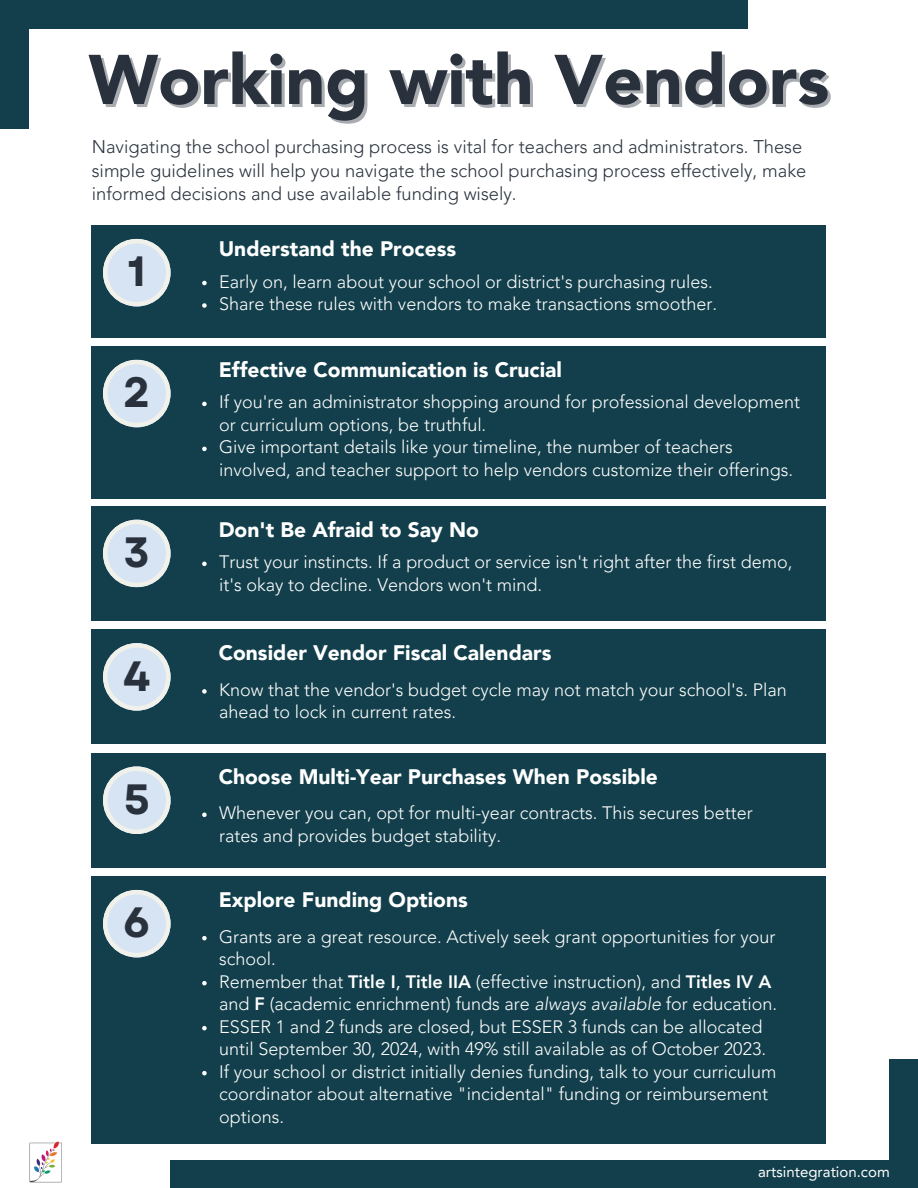
<style>
.page{position:relative;width:918px;height:1188px;background:#fff}
.page>*{position:absolute;margin:0;border:0;box-sizing:border-box;transform-origin:0 0}
.t1{font:900 69.45px "Avenir LT Pro";color:#29313c}
.t2{font:700 42.3px "Garet";color:#29313c}
.t3{font:900 21px "Avenir LT Pro";color:#fff}
.t4{font:300 18.3px/23.7px "Avenir LT Pro";color:#29313c}
.t5{font:300 18px/22.5px "Avenir LT Pro";color:#fff}
.t6{font:15px "Avenir LT Pro";color:#fff}
.s1{font-weight:800}
.s2{font-weight:400}
.s3{font-style:italic}
</style>
<div class="page">
<div style="left:92px;top:225px;width:734px;height:113px;background:#123f4b"></div>
<div style="left:0;top:0;width:747px;height:28px;background:#123f4b"></div>
<svg style="left:103px;top:239px;width:68px;height:67px"></svg>
<div style="left:0;top:0;width:28px;height:129px;background:#123f4b"></div>
<div style="left:171px;top:1160px;width:747px;height:28px;background:#123f4b"></div>
<div style="left:890px;top:1060px;width:28px;height:128px;background:#123f4b"></div>
<div style="left:92px;top:346px;width:734px;height:152px;background:#123f4b"></div>
<svg style="left:103px;top:360px;width:68px;height:67px"></svg>
<div style="left:92px;top:506px;width:734px;height:115px;background:#123f4b"></div>
<svg style="left:103px;top:520px;width:68px;height:67px"></svg>
<div style="left:92px;top:630px;width:734px;height:114px;background:#123f4b"></div>
<svg style="left:103px;top:643px;width:68px;height:68px"></svg>
<div style="left:92px;top:753px;width:734px;height:114px;background:#123f4b"></div>
<svg style="left:103px;top:766px;width:68px;height:68px"></svg>
<div style="left:92px;top:876px;width:734px;height:267px;background:#123f4b"></div>
<svg style="left:103px;top:890px;width:68px;height:67px"></svg>
<img style="left:29px;top:1141px;width:33px;height:42px">
<svg style="left:202px;top:281px;width:5px;height:4px"></svg>
<svg style="left:202px;top:303px;width:5px;height:5px"></svg>
<svg style="left:202px;top:402px;width:5px;height:4px"></svg>
<svg style="left:202px;top:447px;width:5px;height:4px"></svg>
<svg style="left:202px;top:562px;width:5px;height:4px"></svg>
<svg style="left:202px;top:689px;width:5px;height:5px"></svg>
<svg style="left:202px;top:813px;width:5px;height:4px"></svg>
<svg style="left:202px;top:936px;width:5px;height:4px"></svg>
<svg style="left:202px;top:981px;width:5px;height:4px"></svg>
<svg style="left:202px;top:1026px;width:5px;height:4px"></svg>
<svg style="left:202px;top:1071px;width:5px;height:4px"></svg>
<p class="t1" style="left:89px;top:51px;width:742px">Working with Vendors</p>
<p class="t4" style="left:92px;top:137px;width:716px">Navigating the school purchasing process is vital for teachers and administrators. These simple guidelines will help you navigate the school purchasing process effectively, make informed decisions and use available funding wisely.</p>
<p class="t2" style="left:128px;top:241px;width:20px">1</p>
<p class="t2" style="left:123px;top:362px;width:29px">2</p>
<p class="t2" style="left:124px;top:522px;width:28px">3</p>
<p class="t2" style="left:123px;top:646px;width:29px">4</p>
<p class="t2" style="left:124px;top:769px;width:28px">5</p>
<p class="t2" style="left:123px;top:892px;width:29px">6</p>
<p class="t3" style="left:219px;top:240px;width:239px">Understand the Process</p>
<p class="t5" style="left:219px;top:272px;width:495px">Early on, learn about your school or district's purchasing rules.</p>
<p class="t5" style="left:219px;top:294px;width:499px">Share these rules with vendors to make transactions smoother.</p>
<p class="t3" style="left:219px;top:361px;width:345px">Effective Communication is Crucial</p>
<p class="t5" style="left:219px;top:393px;width:583px">If you're an administrator shopping around for professional development or curriculum options, be truthful.</p>
<p class="t5" style="left:219px;top:438px;width:575px">Give important details like your timeline, the number of teachers involved, and teacher support to help vendors customize their offerings.</p>
<p class="t3" style="left:219px;top:521px;width:262px">Don't Be Afraid to Say No</p>
<p class="t5" style="left:219px;top:552px;width:575px">Trust your instincts. If a product or service isn't right after the first demo, it's okay to decline. Vendors won't mind.</p>
<p class="t3" style="left:219px;top:644px;width:334px">Consider Vendor Fiscal Calendars</p>
<p class="t5" style="left:219px;top:680px;width:569px">Know that the vendor's budget cycle may not match your school's. Plan ahead to lock in current rates.</p>
<p class="t3" style="left:219px;top:768px;width:441px">Choose Multi-Year Purchases When Possible</p>
<p class="t5" style="left:219px;top:803px;width:535px">Whenever you can, opt for multi-year contracts. This secures better rates and provides budget stability.</p>
<p class="t3" style="left:219px;top:891px;width:251px">Explore Funding Options</p>
<p class="t5" style="left:219px;top:927px;width:558px">Grants are a great resource. Actively seek grant opportunities for your school.</p>
<p class="t5" style="left:219px;top:972px;width:559px">Remember that <span class="s1">Title I</span><span class="s2">,</span> <span class="s1">Title IIA</span> (effective instruction), and <span class="s1">Titles IV A </span>and <span class="s1">F</span> (academic enrichment) funds are <span class="s3">always available</span> for education.</p>
<p class="t5" style="left:219px;top:1017px;width:548px">ESSER 1 and 2 funds are closed, but ESSER 3 funds can be allocated until September 30, 2024, with 49% still available as of October 2023.</p>
<p class="t5" style="left:219px;top:1062px;width:559px">If your school or district initially denies funding, talk to your curriculum coordinator about alternative "incidental" funding or reimbursement options.</p>
<p class="t6" style="left:758px;top:1165px;width:133px">artsintegration.com</p>
</div>
